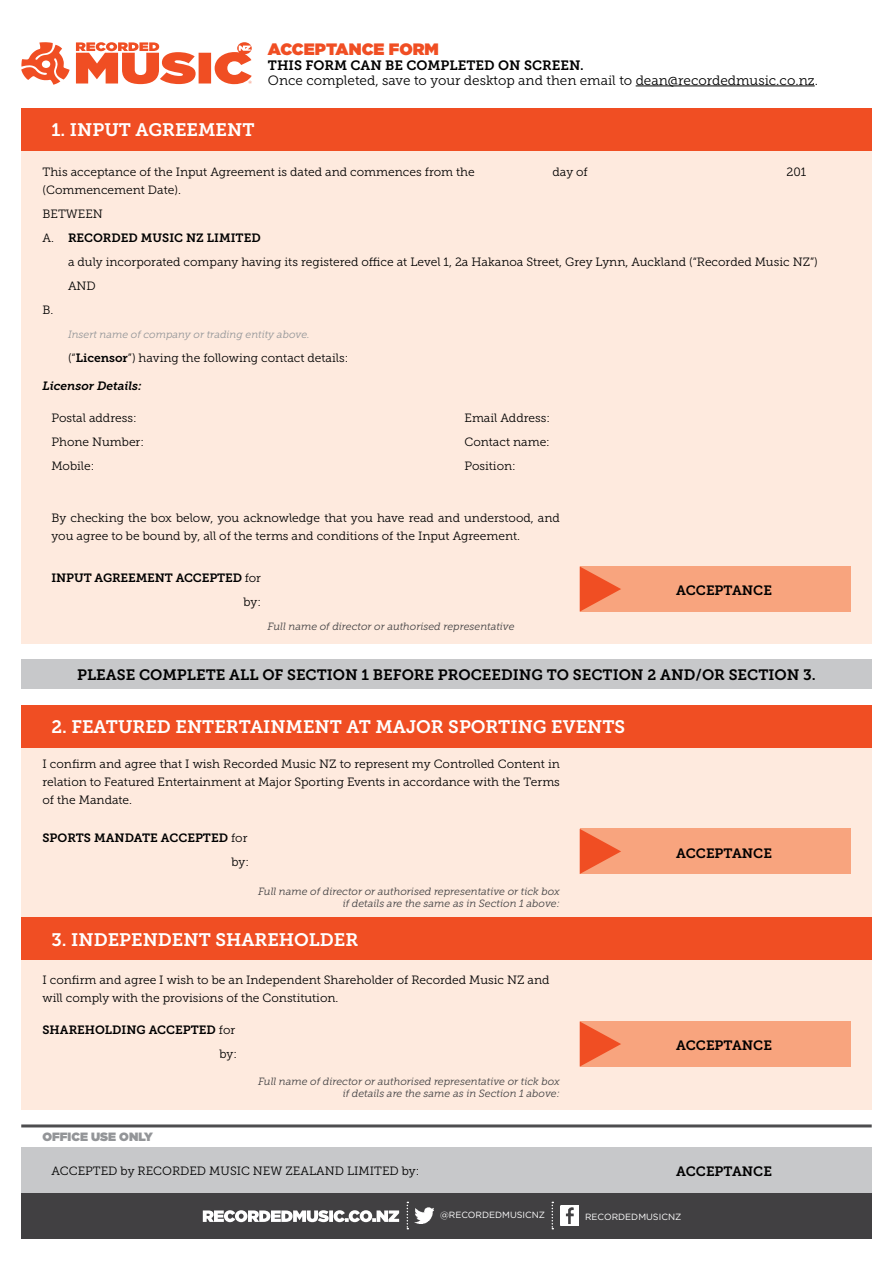
<style>
.page{position:relative;width:893px;height:1263px;background:#fff}
.page>*{position:absolute;margin:0;border:0;box-sizing:border-box;transform-origin:0 0}
.t1{font:18px "Museo Slab 700";color:#fff}
.t2{font:900 16.5px "Gotham";color:#f04e23}
.t3{font:15px "Museo Slab 700";color:#000}
.t4{font:13.5px "Museo Slab 700";color:#000}
.t5{font:13.5px "Museo Slab 300";color:#000}
.t6{font:12px/24px "Museo Slab 300";color:#000}
.t7{font:12px "Museo Slab 700";color:#000}
.t8{font:italic 12px "Museo Slab 700";color:#000}
.t9{font:900 12px "Gotham";color:#939598}
.t10{font:italic 10.5px/12px "Museo Slab 300";color:#414042;text-align:right}
.t11{font:italic 10.5px "Museo Slab 300";color:#939598}
.t12{font:9px "Gotham HTF";color:#fff}
.s1{font-family:"Museo Slab 300"}
.s2{font-family:"Museo Slab 700"}
</style>
<div class="page">
<div style="left:21px;top:150px;width:851px;height:494px;background:#feeade"></div>
<div style="left:21px;top:748px;width:851px;height:362px;background:#feeade"></div>
<svg style="left:21px;top:42px;width:49px;height:43px"></svg>
<svg style="left:76px;top:42px;width:176px;height:42px"></svg>
<div style="left:21px;top:108px;width:851px;height:42px;background:#f04e23"></div>
<hr style="left:636px;top:86px;width:179px;height:1px;background:#000">
<div style="left:580px;top:566px;width:270px;height:46px;background:#f8a47e"></div>
<svg style="left:580px;top:566px;width:41px;height:46px"></svg>
<div style="left:21px;top:705px;width:851px;height:42px;background:#f04e23"></div>
<div style="left:21px;top:918px;width:851px;height:42px;background:#f04e23"></div>
<div style="left:21px;top:1146px;width:851px;height:46px;background:#c7c8ca"></div>
<hr style="left:21px;top:1124px;width:851px;height:3px;background:#4d4d4f">
<div style="left:580px;top:828px;width:270px;height:46px;background:#f8a47e"></div>
<svg style="left:580px;top:829px;width:41px;height:45px"></svg>
<div style="left:580px;top:1021px;width:270px;height:45px;background:#f8a47e"></div>
<svg style="left:580px;top:1021px;width:41px;height:45px"></svg>
<div style="left:21px;top:659px;width:851px;height:30px;background:#c7c8ca"></div>
<div style="left:21px;top:1192px;width:851px;height:46px;background:#414042"></div>
<svg style="left:203px;top:1210px;width:196px;height:12px"></svg>
<img style="left:415px;top:1208px;width:19px;height:16px">
<img style="left:560px;top:1206px;width:19px;height:19px">
<svg style="left:407px;top:1202px;width:1px;height:27px"></svg>
<svg style="left:552px;top:1202px;width:1px;height:27px"></svg>
<h2 class="t2" style="left:268px;top:39px;width:173px">ACCEPTANCE FORM</h2>
<p class="t4" style="left:268px;top:57px;width:317px">THIS FORM CAN BE COMPLETED ON SCREEN.</p>
<p class="t5" style="left:268px;top:73px;width:552px">Once completed, save to your desktop and then email to dean@recordedmusic.co.nz.</p>
<h1 class="t1" style="left:52px;top:119px;width:205px">1. INPUT AGREEMENT</h1>
<p class="t6" style="left:43px;top:159px;width:434px">This acceptance of the Input Agreement is dated and commences from the</p>
<p class="t6" style="left:553px;top:159px;width:37px">day of</p>
<p class="t6" style="left:787px;top:159px;width:21px">201</p>
<p class="t6" style="left:43px;top:177px;width:140px">(Commencement Date).<br>BETWEEN</p>
<p class="t7" style="left:43px;top:231px;width:220px"><span class="s1">A.</span> RECORDED MUSIC NZ LIMITED</p>
<p class="t6" style="left:68px;top:249px;width:751px">a duly incorporated company having its registered office at Level 1, 2a Hakanoa Street, Grey Lynn, Auckland (“Recorded Music NZ”)<br>AND</p>
<p class="t6" style="left:43px;top:297px;width:12px">B.</p>
<p class="t11" style="left:68px;top:328px;width:243px">Insert name of company or trading entity above.</p>
<p class="t6" style="left:68px;top:345px;width:282px">(“<span class="s2">Licensor</span>”) having the following contact details:</p>
<p class="t8" style="left:43px;top:379px;width:101px">Licensor Details:</p>
<p class="t6" style="left:52px;top:406px;width:94px">Postal address:<br>Phone Number:<br>Mobile:</p>
<p class="t6" style="left:464px;top:406px;width:87px;text-align:justify">Email Address:<br>Contact name:<br>Position:</p>
<p class="t6" style="left:52px;top:509px;width:510px;line-height:18px">By checking the box below, you acknowledge that you have read and understood, and you agree to be bound by, all of the terms and conditions of the Input Agreement.</p>
<p class="t7" style="left:52px;top:571px;width:211px">INPUT AGREEMENT ACCEPTED <span class="s1">for</span></p>
<p class="t6" style="left:244px;top:590px;width:19px">by:</p>
<p class="t10" style="left:268px;top:620px;width:249px">Full name of director or authorised representative</p>
<p class="t4" style="left:676px;top:583px;width:97px">ACCEPTANCE</p>
<p class="t3" style="left:77px;top:666px;width:740px">PLEASE COMPLETE ALL OF SECTION 1 BEFORE PROCEEDING TO SECTION 2 AND/OR SECTION 3.</p>
<h1 class="t1" style="left:52px;top:716px;width:575px">2. FEATURED ENTERTAINMENT AT MAJOR SPORTING EVENTS</h1>
<p class="t6" style="left:43px;top:755px;width:519px;line-height:18px;text-align:justify">I confirm and agree that I wish Recorded Music NZ to represent my Controlled Content in relation to Featured Entertainment at Major Sporting Events in accordance with the Terms of the Mandate.</p>
<p class="t7" style="left:43px;top:831px;width:206px">SPORTS MANDATE ACCEPTED <span class="s1">for</span></p>
<p class="t6" style="left:232px;top:850px;width:19px">by:</p>
<p class="t10" style="left:258px;top:885px;width:303px">Full name of director or authorised representative or tick box if details are the same as in Section 1 above:</p>
<h1 class="t1" style="left:52px;top:929px;width:308px">3. INDEPENDENT SHAREHOLDER</h1>
<p class="t6" style="left:43px;top:971px;width:509px;line-height:18px">I confirm and agree I wish to be an Independent Shareholder of Recorded Music NZ and will comply with the provisions of the Constitution.</p>
<p class="t7" style="left:43px;top:1023px;width:194px">SHAREHOLDING ACCEPTED <span class="s1">for</span></p>
<p class="t6" style="left:220px;top:1042px;width:19px">by:</p>
<p class="t9" style="left:43px;top:1130px;width:112px">OFFICE USE ONLY</p>
<p class="t10" style="left:258px;top:1076px;width:303px">Full name of director or authorised representative or tick box if details are the same as in Section 1 above:</p>
<p class="t4" style="left:676px;top:845px;width:97px">ACCEPTANCE</p>
<p class="t4" style="left:676px;top:1038px;width:97px">ACCEPTANCE</p>
<p class="t6" style="left:52px;top:1159px;width:369px">ACCEPTED by RECORDED MUSIC NEW ZEALAND LIMITED by:</p>
<p class="t4" style="left:676px;top:1164px;width:97px">ACCEPTANCE</p>
<p class="t12" style="left:440px;top:1209px;width:107px">@RECORDEDMUSICNZ</p>
<p class="t12" style="left:585px;top:1211px;width:98px">RECORDEDMUSICNZ</p>
</div>
